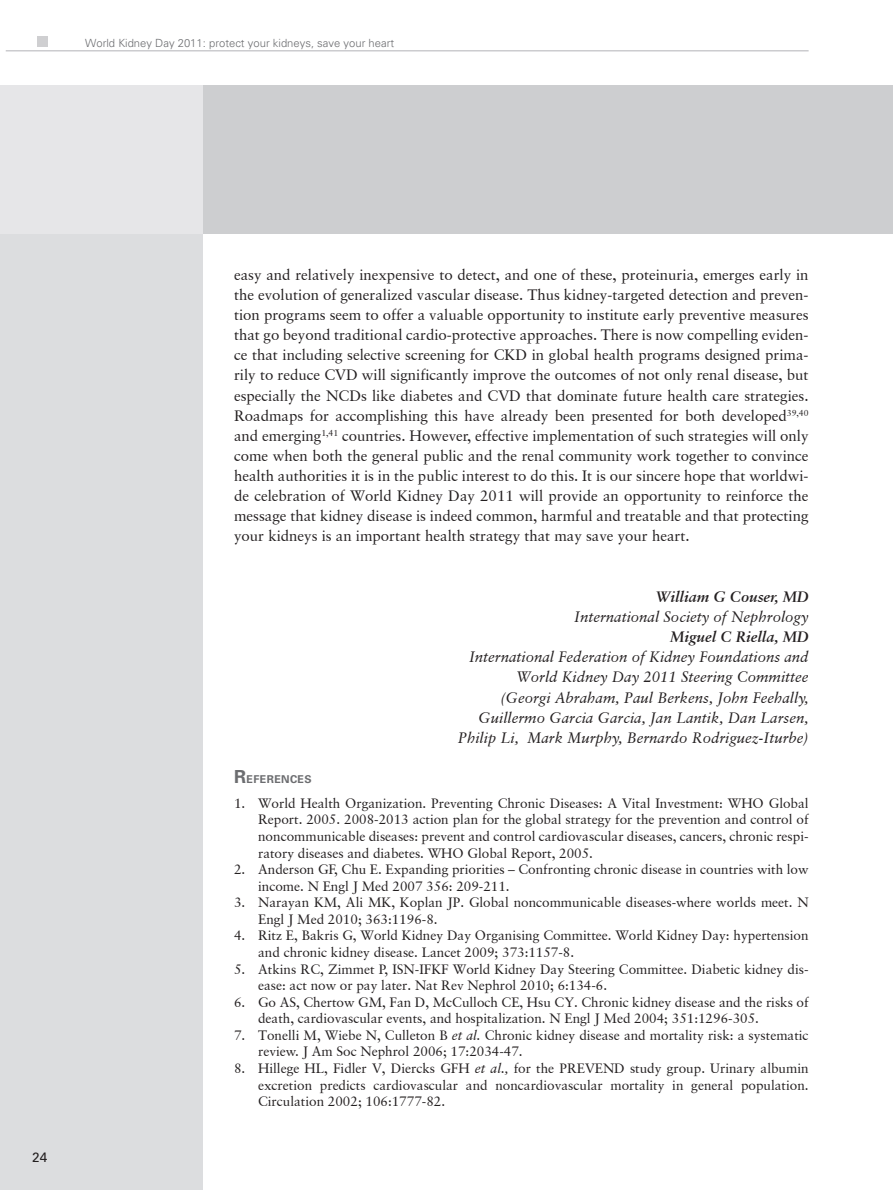
<style>
.page{position:relative;width:893px;height:1190px;background:#fff}
.page>*{position:absolute;margin:0;border:0;box-sizing:border-box;transform-origin:0 0}
.texto_sem_paragrafo{font:15px/20.1px "Garamond Retrospective S Si";color:#231f20;text-align:justify}
.TEXTO_MATERIA{font:italic 15px/20.1px "Garamond Retrospective S Si";color:#231f20;text-align:right}
.TEXTO_MATERIA-2{font:italic 700 15px "Garamond Retrospective S Si";color:#231f20}
.referencias-texto{font:13.5px/16.5px "Garamond Retrospective S Si";color:#231f20}
.t1{font:13.5px "Univers LT Std";color:#231f20}
.t2{font:300 11.25px "Univers LT Std";color:#6c6d70}
.SUB-TITULO-materia{font:10.8px "Univers 65 Bold SC600";letter-spacing:.035em;color:#6c6d70}
.s1{font-size:18px}
.s2{font-style:italic}
</style>
<div class="page">
<div style="left:0;top:85px;width:202px;height:1104px;background:#dcdddf"></div>
<div style="left:0;top:85px;width:892px;height:148px;background:linear-gradient(to right,#e0e0e2,#c6c7c9)"></div>
<div style="left:37px;top:36px;width:10px;height:11px;background:#cfcfd1"></div>
<hr style="left:6px;top:51px;width:802px;height:1px;background:#b2b3b7">
<p class="t2" style="left:85px;top:36px;width:310px">World Kidney Day 2011: protect your kidneys, save your heart</p>
<p class="t1" style="left:32px;top:1148px;width:17px">24</p>
<p class="texto_sem_paragrafo" style="left:234px;top:264px;width:576px">easy and relatively inexpensive to detect, and one of these, proteinuria, emerges early in the evolution of generalized vascular disease. Thus kidney-targeted detection and preven&shy;tion programs seem to offer a valuable opportunity to institute early preventive measures that go beyond traditional cardio-protective approaches. There is now compelling eviden&shy;ce that including selective screening for CKD in global health programs designed prima&shy;rily to reduce CVD will significantly improve the outcomes of not only renal disease, but especially the NCDs like diabetes and CVD that dominate future health care strategies.<br>Roadmaps for accomplishing this have already been presented for both developed<sup>39,40 </sup>and emerging<sup>1,41</sup> countries. However, effective implementation of such strategies will only come when both the general public and the renal community work together to convince health authorities it is in the public interest to do this. It is our sincere hope that worldwi&shy;de celebration of World Kidney Day 2011 will provide an opportunity to reinforce the message that kidney disease is indeed common, harmful and treatable and that protecting your kidneys is an important health strategy that may save your heart.</p>
<p class="TEXTO_MATERIA-2" style="left:655px;top:587px;width:154px">William G Couser, MD</p>
<p class="TEXTO_MATERIA" style="left:574px;top:606px;width:236px">International Society of Nephrology</p>
<p class="TEXTO_MATERIA-2" style="left:670px;top:627px;width:140px">Miguel C Riella, MD</p>
<p class="TEXTO_MATERIA" style="left:469px;top:647px;width:341px">International Federation of Kidney Foundations and<br>World Kidney Day 2011 Steering Committee</p>
<p class="TEXTO_MATERIA" style="left:458px;top:687px;width:352px">(Georgi Abraham, Paul Berkens, John Feehally,<br>Guillermo Garcia Garcia, Jan Lantik, Dan Larsen,<br>Philip Li, Mark Murphy, Bernardo Rodriguez-Iturbe)</p>
<p class="SUB-TITULO-materia" style="left:234px;top:772px;width:79px"><span class="s1">R</span>EFERENCES</p>
<p class="referencias-texto" style="left:258px;top:794px;width:552px;text-align:justify;text-indent:-24px">1. World Health Organization. Preventing Chronic Diseases: A Vital Investment: WHO Global Report. 2005. 2008-2013 action plan for the global strategy for the prevention and control of noncommunicable diseases: prevent and control cardiovascular diseases, cancers, chronic respi&shy;ratory diseases and diabetes. WHO Global Report, 2005.</p>
<p class="referencias-texto" style="left:258px;top:861px;width:552px;text-indent:-24px">2. Anderson GF, Chu E. Expanding priorities – Confronting chronic disease in countries with low income. N Engl J Med 2007 356: 209-211.</p>
<p class="referencias-texto" style="left:258px;top:894px;width:552px;text-indent:-24px">3. Narayan KM, Ali MK, Koplan JP. Global noncommunicable diseases-where worlds meet. N<br>Engl J Med 2010; 363:1196-8.</p>
<p class="referencias-texto" style="left:258px;top:927px;width:552px;text-indent:-24px">4. Ritz E, Bakris G, World Kidney Day Organising Committee. World Kidney Day: hypertension and chronic kidney disease. Lancet 2009; 373:1157-8.</p>
<p class="referencias-texto" style="left:258px;top:960px;width:552px;text-indent:-24px">5. Atkins RC, Zimmet P, ISN-IFKF World Kidney Day Steering Committee. Diabetic kidney dis&shy;ease: act now or pay later. Nat Rev Nephrol 2010; 6:134-6.</p>
<p class="referencias-texto" style="left:258px;top:993px;width:552px;text-indent:-24px">6. Go AS, Chertow GM, Fan D, McCulloch CE, Hsu CY. Chronic kidney disease and the risks of death, cardiovascular events, and hospitalization. N Engl J Med 2004; 351:1296-305.</p>
<p class="referencias-texto" style="left:258px;top:1026px;width:552px;text-indent:-24px">7. Tonelli M, Wiebe N, Culleton B <span class="s2">et al.</span> Chronic kidney disease and mortality risk: a systematic review. J Am Soc Nephrol 2006; 17:2034-47.</p>
<p class="referencias-texto" style="left:258px;top:1059px;width:552px;text-align:justify;text-indent:-24px">8. Hillege HL, Fidler V, Diercks GFH <span class="s2">et al.,</span> for the PREVEND study group. Urinary albumin excretion predicts cardiovascular and noncardiovascular mortality in general population.<br>Circulation 2002; 106:1777-82.</p>
</div>
